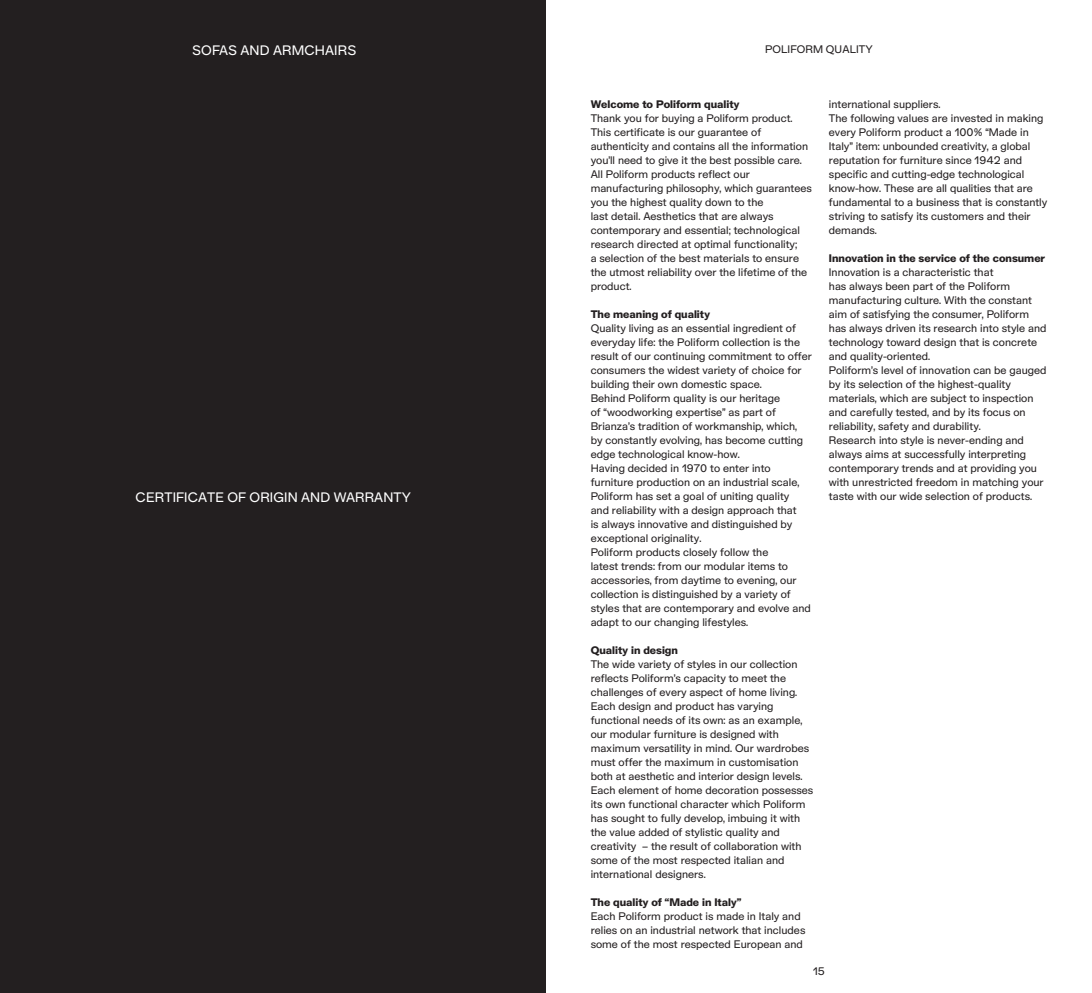
<style>
.page{position:relative;width:1092px;height:993px;background:#fff}
.page>*{position:absolute;margin:0;border:0;box-sizing:border-box;transform-origin:0 0}
.t1{font:13.12px "Alpha";letter-spacing:.01em;color:#fff}
.Normale{font:10.5px/14px "Alpha";color:#231f20}
.Normale-2{font:700 10.5px "Alpha";color:#231f20}
</style>
<div class="page">
<div style="left:0;top:0;width:546px;height:992px;background:#231f20"></div>
<p class="t1" style="left:192px;top:42px;width:166px">SOFAS AND ARMCHAIRS</p>
<p class="Normale" style="left:765px;top:42px;width:109px">POLIFORM QUALITY</p>
<p class="Normale-2" style="left:590px;top:97px;width:150px">Welcome to Poliform quality</p>
<p class="Normale" style="left:590px;top:111px;width:203px">Thank you for buying a Poliform product.</p>
<p class="Normale" style="left:590px;top:125px;width:219px">This certificate is our guarantee of authenticity and contains all the information you’ll need to give it the best possible care.</p>
<p class="Normale" style="left:590px;top:167px;width:223px">All Poliform products reflect our manufacturing philosophy, which guarantees you the highest quality down to the<br>last detail. Aesthetics that are always contemporary and essential; technological research directed at optimal functionality;<br>a selection of the best materials to ensure the utmost reliability over the lifetime of the product.</p>
<p class="Normale-2" style="left:590px;top:307px;width:121px">The meaning of quality</p>
<p class="Normale" style="left:590px;top:321px;width:223px">Quality living as an essential ingredient of everyday life: the Poliform collection is the result of our continuing commitment to offer consumers the widest variety of choice for building their own domestic space.</p>
<p class="Normale" style="left:590px;top:391px;width:214px">Behind Poliform quality is our heritage<br>of “woodworking expertise” as part of Brianza’s tradition of workmanship, which, by constantly evolving, has become cutting edge technological know-how.</p>
<p class="Normale" style="left:590px;top:461px;width:210px">Having decided in 1970 to enter into furniture production on an industrial scale, Poliform has set a goal of uniting quality and reliability with a design approach that is always innovative and distinguished by exceptional originality.</p>
<p class="Normale" style="left:590px;top:545px;width:222px">Poliform products closely follow the<br>latest trends: from our modular items to accessories, from daytime to evening, our collection is distinguished by a variety of styles that are contemporary and evolve and adapt to our changing lifestyles.</p>
<p class="Normale-2" style="left:590px;top:643px;width:89px">Quality in design</p>
<p class="Normale" style="left:590px;top:657px;width:208px">The wide variety of styles in our collection reflects Poliform’s capacity to meet the challenges of every aspect of home living.</p>
<p class="Normale" style="left:590px;top:699px;width:220px">Each design and product has varying functional needs of its own: as an example, our modular furniture is designed with maximum versatility in mind. Our wardrobes must offer the maximum in customisation both at aesthetic and interior design levels.</p>
<p class="Normale" style="left:590px;top:783px;width:224px">Each element of home decoration possesses its own functional character which Poliform has sought to fully develop, imbuing it with the value added of stylistic quality and creativity – the result of collaboration with some of the most respected italian and international designers.</p>
<p class="Normale-2" style="left:590px;top:895px;width:152px">The quality of “Made in Italy”</p>
<p class="Normale" style="left:590px;top:909px;width:216px">Each Poliform product is made in Italy and relies on an industrial network that includes some of the most respected European and</p>
<p class="Normale" style="left:828px;top:97px;width:113px">international suppliers.</p>
<p class="Normale" style="left:828px;top:111px;width:220px">The following values are invested in making every Poliform product a 100% “Made in Italy” item: unbounded creativity, a global reputation for furniture since 1942 and specific and cutting-edge technological know-how. These are all qualities that are fundamental to a business that is constantly striving to satisfy its customers and their demands.</p>
<p class="Normale-2" style="left:828px;top:251px;width:218px">Innovation in the service of the consumer</p>
<p class="Normale" style="left:828px;top:265px;width:219px">Innovation is a characteristic that<br>has always been part of the Poliform manufacturing culture. With the constant aim of satisfying the consumer, Poliform has always driven its research into style and technology toward design that is concrete and quality-oriented.</p>
<p class="Normale" style="left:828px;top:363px;width:219px">Poliform’s level of innovation can be gauged by its selection of the highest-quality materials, which are subject to inspection and carefully tested, and by its focus on reliability, safety and durability.</p>
<p class="Normale" style="left:828px;top:433px;width:216px">Research into style is never-ending and always aims at successfully interpreting contemporary trends and at providing you with unrestricted freedom in matching your</p>
<p class="t1" style="left:136px;top:488px;width:277px">CERTIFICATE OF ORIGIN AND WARRANTY</p>
<p class="Normale" style="left:828px;top:489px;width:205px">taste with our wide selection of products.</p>
<p class="Normale" style="left:813px;top:963px;width:13px">15</p>
</div>
